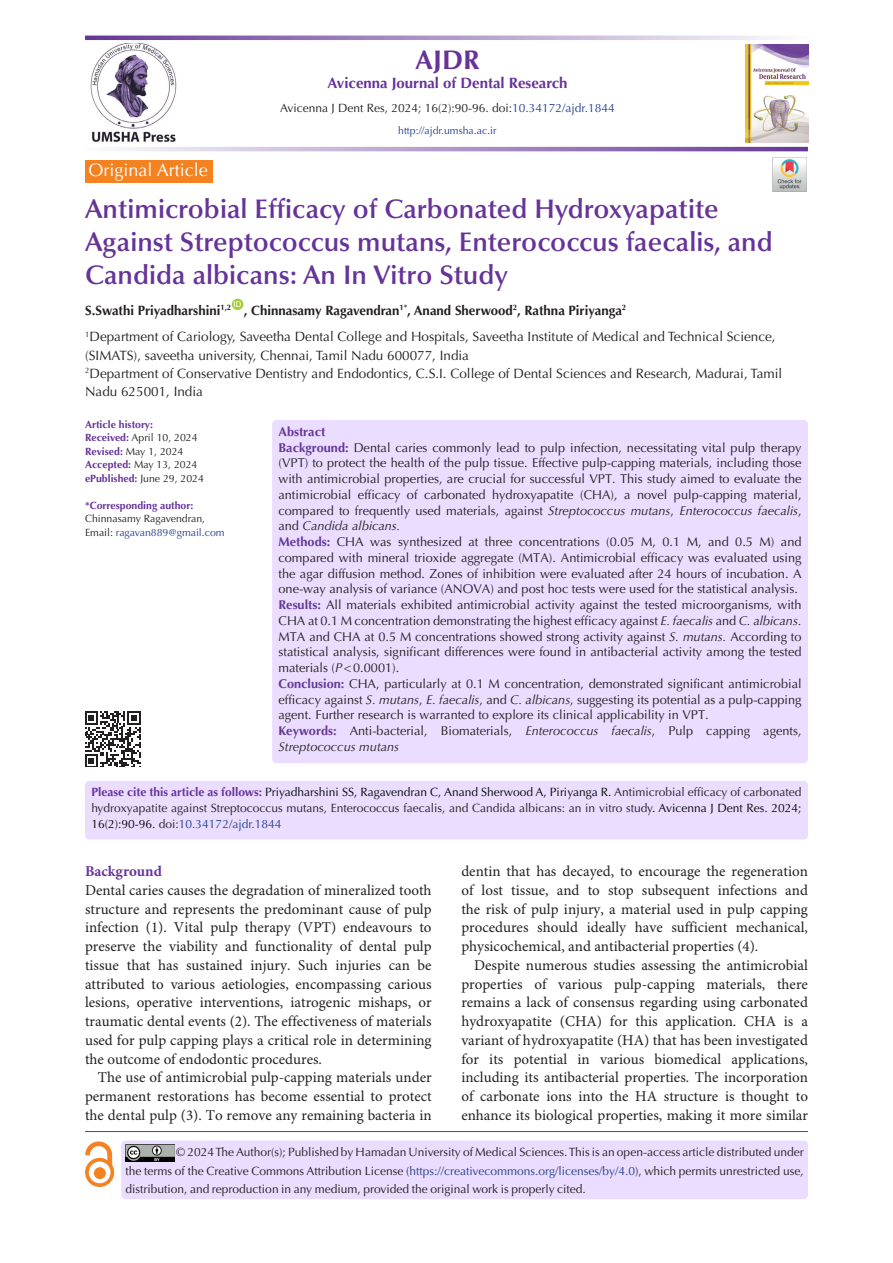
<style>
.page{position:relative;width:893px;height:1263px;background:#fff}
.page>*{position:absolute;margin:0;border:0;box-sizing:border-box;transform-origin:0 0}
.t1{font:600 27px/33px "Optima LT Std";color:#639}
.t2{font:700 27px "Optima LT Std";color:#639}
.t3{font:18px "Optima LT Std";color:#fff}
.t4{font:15px/18.8px "Minion Pro";color:#231f20;text-align:justify}
.t5{font:700 15px "Optima LT Std";color:#639}
.t6{font:700 15px "Minion Pro";color:#639}
.t7{font:13.5px/18px "Optima LT Std";color:#231f20}
.t8{font:700 13.5px "Optima LT Std";color:#231f20}
.t9{font:12.75px/15.8px "Optima LT Std";color:#231f20;text-align:justify}
.t10{font:700 12.75px "Optima LT Std";color:#639}
.t11{font:12px/15.8px "Optima LT Std";color:#231f20;text-align:justify}
.t12{font:12px/18px "Optima LT Std";color:#221e1f;text-align:justify}
.t13{font:10.5px "Optima LT Std";color:#231f20}
.t14{font:700 10.5px "Optima LT Std";color:#639}
.Body_Text{font:10.5px "Optima LT Std";color:#253f8e}
.t15{font:7.8px "Arial";color:#fff}
.s1{color:#253f8e}
.s2{font-weight:700;color:#639}
.s3{font-weight:400;color:#231f20}
.s4{color:#231f20}
.s5{font-weight:700;color:#653796}
.s6{font-style:italic}
.s7{font-weight:700;color:#653896}
.s8{color:#040503}
</style>
<div class="page">
<hr style="left:85px;top:1131px;width:723px;height:1px;background:#663695">
<div style="left:121px;top:1140px;width:687px;height:59px;background:#eaddff;border-radius:4px"></div>
<img style="left:125px;top:1145px;width:49px;height:17px">
<div style="left:232px;top:299px;width:12px;height:11px;background:#a6ce39;border-radius:50%"></div>
<div style="left:85px;top:160px;width:128px;height:22px;background:#f58220"></div>
<img style="left:773px;top:158px;width:34px;height:34px">
<svg style="left:115px;top:147px;width:693px;height:4px;background:#ad95c6"></svg>
<svg style="left:85px;top:36px;width:694px;height:4px;background:#ad95c6"></svg>
<div style="left:94px;top:1168px;width:11px;height:10px;background:#f58220;border-radius:50%"></div>
<div style="left:94px;top:1167px;width:11px;height:12px;border:1px solid #f58220;border-radius:50%"></div>
<div style="left:85px;top:1158px;width:29px;height:29px;border:4px solid #f58220;border-radius:50%"></div>
<svg style="left:86px;top:1142px;width:26px;height:24px"></svg>
<img style="left:90px;top:43px;width:87px;height:99px">
<img style="left:745px;top:45px;width:63px;height:97px">
<svg style="left:85px;top:711px;width:56px;height:56px"></svg>
<div style="left:272px;top:420px;width:536px;height:343px;background:#eaddff;border-radius:4px"></div>
<div style="left:85px;top:781px;width:723px;height:58px;background:#eaddff;border-radius:4px"></div>
<p class="t3" style="left:88px;top:160px;width:121px">Original Article</p>
<p class="t2" style="left:415px;top:44px;width:66px">AJDR</p>
<p class="t5" style="left:327px;top:74px;width:241px">Avicenna Journal of Dental Research</p>
<p class="t11" style="left:280px;top:100px;width:336px">Avicenna J Dent Res, 2024; 16(2):90-96. doi:<span class="s1">10.34172/ajdr.1844</span></p>
<p class="Body_Text" style="left:398px;top:124px;width:100px">http://ajdr.umsha.ac.ir</p>
<p class="t1" style="left:85px;top:193px;width:689px">Antimicrobial Efficacy of Carbonated Hydroxyapatite<br>Against Streptococcus mutans, Enterococcus faecalis, and<br>Candida albicans: An In Vitro Study</p>
<p class="t8" style="left:85px;top:303px;width:148px">S.Swathi Priyadharshini<sup>1,2</sup></p>
<p class="t15" style="left:234px;top:299px;width:9px">ID</p>
<p class="t8" style="left:244px;top:303px;width:384px">, Chinnasamy Ragavendran<sup>1*</sup>, Anand Sherwood<sup>2</sup>, Rathna Piriyanga<sup>2</sup></p>
<p class="t7" style="left:85px;top:328px;width:692px"><sup>1</sup>Department of Cariology, Saveetha Dental College and Hospitals, Saveetha Institute of Medical and Technical Science, (SIMATS), saveetha university, Chennai, Tamil Nadu 600077, India</p>
<p class="t7" style="left:85px;top:364px;width:698px"><sup>2</sup>Department of Conservative Dentistry and Endodontics, C.S.I. College of Dental Sciences and Research, Madurai, Tamil<br>Nadu 625001, India</p>
<p class="t14" style="left:85px;top:418px;width:70px">Article history:</p>
<p class="t13" style="left:85px;top:432px;width:114px"><span class="s2">Received:</span> April 10, 2024</p>
<p class="t13" style="left:85px;top:445px;width:100px"><span class="s2">Revised:</span> May 1, 2024</p>
<p class="t13" style="left:85px;top:459px;width:114px"><span class="s2">Accepted:</span> May 13, 2024</p>
<p class="t14" style="left:85px;top:472px;width:120px">ePublished: <span class="s3">June 29, 2024</span></p>
<p class="t14" style="left:85px;top:499px;width:110px">*Corresponding author:</p>
<p class="t13" style="left:85px;top:513px;width:122px">Chinnasamy Ragavendran,</p>
<p class="Body_Text" style="left:85px;top:526px;width:141px"><span class="s4">Email:</span> ragavan889@gmail.com</p>
<p class="t10" style="left:279px;top:424px;width:48px">Abstract</p>
<p class="t9" style="left:279px;top:439px;width:525px"><span class="s5">Background:</span> Dental caries commonly lead to pulp infection, necessitating vital pulp therapy (VPT) to protect the health of the pulp tissue. Effective pulp-capping materials, including those with antimicrobial properties, are crucial for successful VPT. This study aimed to evaluate the antimicrobial efficacy of carbonated hydroxyapatite (CHA), a novel pulp-capping material, compared to frequently used materials, against <span class="s6">Streptococcus mutans</span>, <span class="s6">Enterococcus faecalis</span>, and <span class="s6">Candida albicans.</span></p>
<p class="t9" style="left:279px;top:534px;width:524px"><span class="s7">Methods:</span> CHA was synthesized at three concentrations (0.05 M, 0.1 M, and 0.5 M) and compared with mineral trioxide aggregate (MTA). Antimicrobial efficacy was evaluated using the agar diffusion method. Zones of inhibition were evaluated after 24 hours of incubation. A one-way analysis of variance (ANOVA) and post hoc tests were used for the statistical analysis.</p>
<p class="t9" style="left:279px;top:597px;width:525px"><span class="s7">Results:</span> All materials exhibited antimicrobial activity against the tested microorganisms, with CHA at 0.1 M concentration demonstrating the highest efficacy against <span class="s6">E. faecalis</span> and <span class="s6">C. albicans.<br></span>MTA and CHA at 0.5 M concentrations showed strong activity against <span class="s6">S. mutans.</span> According to statistical analysis, significant differences were found in antibacterial activity among the tested materials (<span class="s6">P</span>&lt;0.0001).</p>
<p class="t9" style="left:279px;top:676px;width:525px"><span class="s7">Conclusion:</span> CHA, particularly at 0.1 M concentration, demonstrated significant antimicrobial efficacy against <span class="s6">S. mutans</span>, <span class="s6">E. faecalis</span>, and <span class="s6">C. albicans</span>, suggesting its potential as a pulp-capping agent. Further research is warranted to explore its clinical applicability in VPT.</p>
<p class="t9" style="left:279px;top:723px;width:524px"><span class="s7">Keywords:</span> Anti-bacterial, Biomaterials, <span class="s6">Enterococcus faecalis</span>, Pulp capping agents,<br><span class="s6">Streptococcus mutans</span></p>
<p class="t11" style="left:91px;top:784px;width:712px"><span class="s2">Please cite this article as follows:</span> <span class="s8">Priyadharshini SS, Ragavendran C, Anand Sherwood A, Piriyanga R.</span> Antimicrobial efficacy of carbonated hydroxyapatite against Streptococcus mutans, Enterococcus faecalis, and Candida albicans: an in vitro study<span class="s8">. Avicenna J Dent Res. 2024; 16(2):90-96.</span> doi:<span class="s1">10.34172/ajdr.1844</span></p>
<p class="t4" style="left:461px;top:862px;width:348px">dentin that has decayed, to encourage the regeneration of lost tissue, and to stop subsequent infections and the risk of pulp injury, a material used in pulp capping procedures should ideally have sufficient mechanical, physicochemical, and antibacterial properties (4).</p>
<p class="t4" style="left:461px;top:956px;width:348px;text-indent:13px">Despite numerous studies assessing the antimicrobial properties of various pulp-capping materials, there remains a lack of consensus regarding using carbonated hydroxyapatite (CHA) for this application. CHA is a variant of hydroxyapatite (HA) that has been investigated for its potential in various biomedical applications, including its antibacterial properties. The incorporation of carbonate ions into the HA structure is thought to enhance its biological properties, making it more similar</p>
<p class="t12" style="left:125px;top:1143px;width:680px;text-indent:51px"><span class="s4">© 2024 The Author(s); Published by Hamadan University of Medical Sciences.</span> This is an open-access article distributed under the terms of the Creative Commons Attribution License (<span class="s1">https://creativecommons.org/licenses/by/4.0</span>), which permits unrestricted use, distribution, and reproduction in any medium, provided the original work is properly cited.</p>
<p class="t6" style="left:85px;top:861px;width:78px">Background</p>
<p class="t4" style="left:85px;top:881px;width:348px">Dental caries causes the degradation of mineralized tooth structure and represents the predominant cause of pulp infection (1). Vital pulp therapy (VPT) endeavours to preserve the viability and functionality of dental pulp tissue that has sustained injury. Such injuries can be attributed to various aetiologies, encompassing carious lesions, operative interventions, iatrogenic mishaps, or traumatic dental events (2). The effectiveness of materials used for pulp capping plays a critical role in determining the outcome of endodontic procedures.</p>
<p class="t4" style="left:85px;top:1069px;width:348px;text-indent:13px">The use of antimicrobial pulp-capping materials under permanent restorations has become essential to protect the dental pulp (3). To remove any remaining bacteria in</p>
</div>
